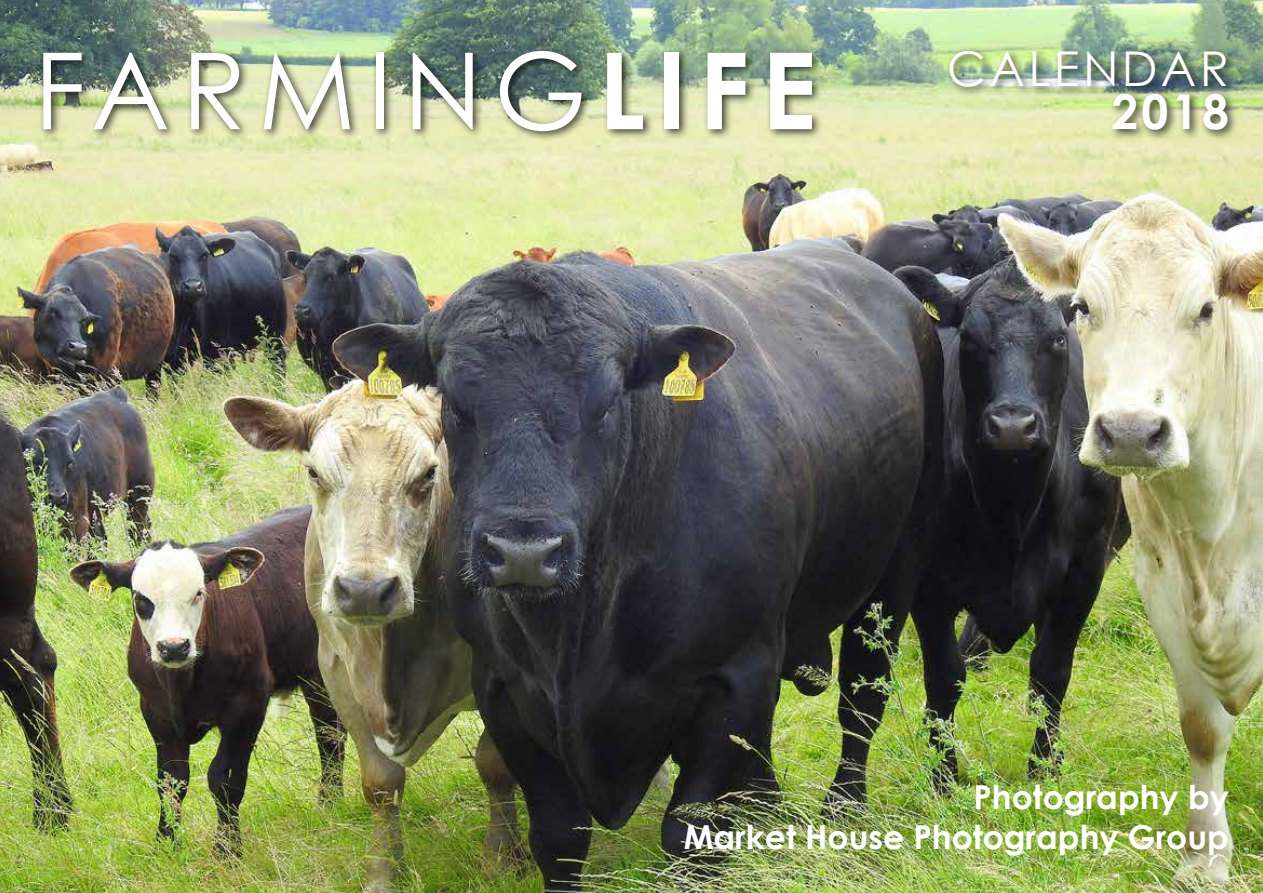
<style>
.page{position:relative;width:1263px;height:893px;background:#fff}
.page>*{position:absolute;margin:0;border:0;box-sizing:border-box;transform-origin:0 0}
.t1{font:106.5px "Century Gothic";letter-spacing:.11em;color:#fff}
.t2{font:48px "Century Gothic";letter-spacing:.07em;color:#fff}
.t3{font:700 48px "Century Gothic";color:#fff}
.t4{font:700 33px/39.6px "Century Gothic";color:#fff;text-align:right}
.s1{font-weight:700}
</style>
<div class="page">
<img style="left:0;top:0;width:1263px;height:893px">
<div style="left:945px;top:46px;width:293px;height:95px;background:#000;opacity:.75"></div>
<div style="left:38px;top:46px;width:784px;height:96px;background:#000;opacity:.75"></div>
<h1 class="t1" style="left:34px;top:26px;width:784px">FARMING<span class="s1">LIFE</span></h1>
<h2 class="t2" style="left:947px;top:39px;width:283px">CALENDAR</h2>
<h2 class="t3" style="left:1111px;top:81px;width:119px">2018</h2>
<p class="t4" style="left:684px;top:776px;width:547px">Photography by<br>Market House Photography Group</p>
</div>
